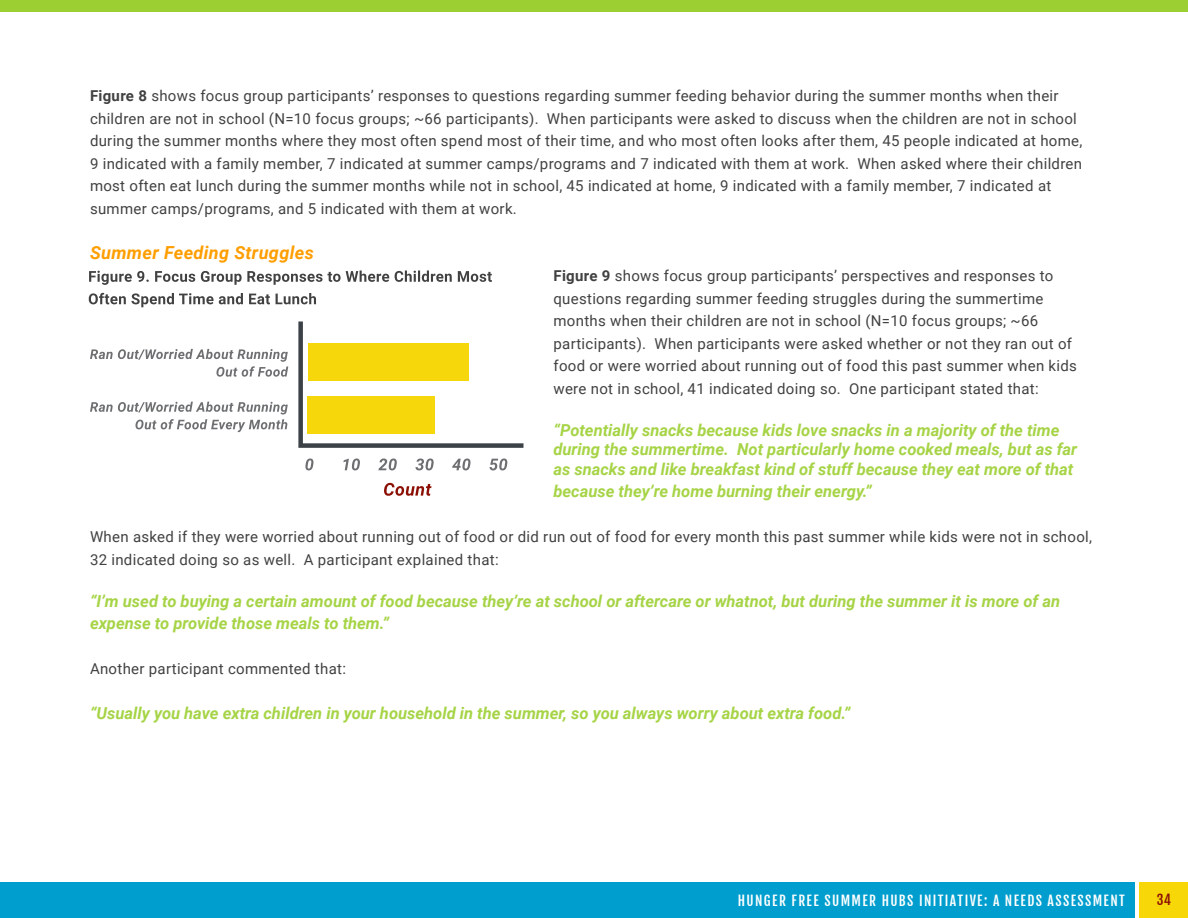
<style>
.page{position:relative;width:1188px;height:918px;background:#fff}
.page>*{position:absolute;margin:0;border:0;box-sizing:border-box;transform-origin:0 0}
.t1{font:italic 700 18px "Roboto";letter-spacing:.02em;color:#ff9e00}
.t2{font:italic 700 16.5px/19.5px "Roboto";color:#a6d446}
.t3{font:15px/22.5px "Roboto";letter-spacing:.02em;color:#414142}
.t4{font:13.5px "Fjalla One";letter-spacing:.1em;color:#fff}
.t5{font:13.5px "Fjalla One";color:#8b0f04}
.s1{font-weight:700}
</style>
<div class="page">
<div style="left:0;top:883px;width:1135px;height:35px;background:#009ece"></div>
<div style="left:1139px;top:883px;width:49px;height:35px;background:#f7d708"></div>
<div style="left:0;top:0;width:1188px;height:12px;background:#9ccf31"></div>
<svg style="left:90px;top:349px;width:198px;height:28px"></svg>
<svg style="left:90px;top:402px;width:198px;height:30px"></svg>
<svg style="left:298px;top:321px;width:226px;height:127px"></svg>
<div style="left:308px;top:396px;width:127px;height:38px;background:#f5d70b"></div>
<svg style="left:384px;top:483px;width:48px;height:13px"></svg>
<svg style="left:305px;top:458px;width:9px;height:12px"></svg>
<svg style="left:343px;top:458px;width:17px;height:12px"></svg>
<svg style="left:378px;top:458px;width:19px;height:12px"></svg>
<svg style="left:415px;top:458px;width:19px;height:12px"></svg>
<svg style="left:452px;top:458px;width:19px;height:12px"></svg>
<svg style="left:490px;top:458px;width:17px;height:12px"></svg>
<svg style="left:89px;top:293px;width:227px;height:14px"></svg>
<svg style="left:89px;top:271px;width:403px;height:14px"></svg>
<p class="t3" style="left:90px;top:84px;width:994px"><span class="s1">Figure 8</span> shows focus group participants’ responses to questions regarding summer feeding behavior during the summer months when their children are not in school (N=10 focus groups; ~66 participants). When participants were asked to discuss when the children are not in school during the summer months where they most often spend most of their time, and who most often looks after them, 45 people indicated at home, 9 indicated with a family member, 7 indicated at summer camps/programs and 7 indicated with them at work. When asked where their children most often eat lunch during the summer months while not in school, 45 indicated at home, 9 indicated with a family member, 7 indicated at summer camps/programs, and 5 indicated with them at work.</p>
<p class="t1" style="left:90px;top:240px;width:225px">Summer Feeding Struggles</p>
<p class="t3" style="left:554px;top:264px;width:525px"><span class="s1">Figure 9</span> shows focus group participants’ perspectives and responses to questions regarding summer feeding struggles during the summertime months when their children are not in school (N=10 focus groups; ~66 participants). When participants were asked whether or not they ran out of food or were worried about running out of food this past summer when kids were not in school, 41 indicated doing so. One participant stated that:</p>
<p class="t2" style="left:554px;top:420px;width:525px">“Potentially snacks because kids love snacks in a majority of the time during the summertime. Not particularly home cooked meals, but as far as snacks and like breakfast kind of stuff because they eat more of that</p>
<p class="t2" style="left:554px;top:481px;width:320px">because they’re home burning their energy.”</p>
<p class="t3" style="left:90px;top:525px;width:1004px">When asked if they were worried about running out of food or did run out of food for every month this past summer while kids were not in school,<br>32 indicated doing so as well. A participant explained that:</p>
<p class="t2" style="left:90px;top:589px;width:972px;line-height:22.5px">“I’m used to buying a certain amount of food because they’re at school or aftercare or whatnot, but during the summer it is more of an expense to provide those meals to them.”</p>
<p class="t3" style="left:90px;top:657px;width:258px">Another participant commented that:</p>
<p class="t2" style="left:90px;top:703px;width:762px">“Usually you have extra children in your household in the summer, so you always worry about extra food.”</p>
<p class="t4" style="left:738px;top:892px;width:349px">HUNGER FREE SUMM ER HUBS INITIATIVE: A NEEDS ASSESSM</p>
<p class="t4" style="left:1104px;top:892px;width:23px">ENT</p>
<p class="t5" style="left:1157px;top:891px;width:16px">34</p>
</div>
